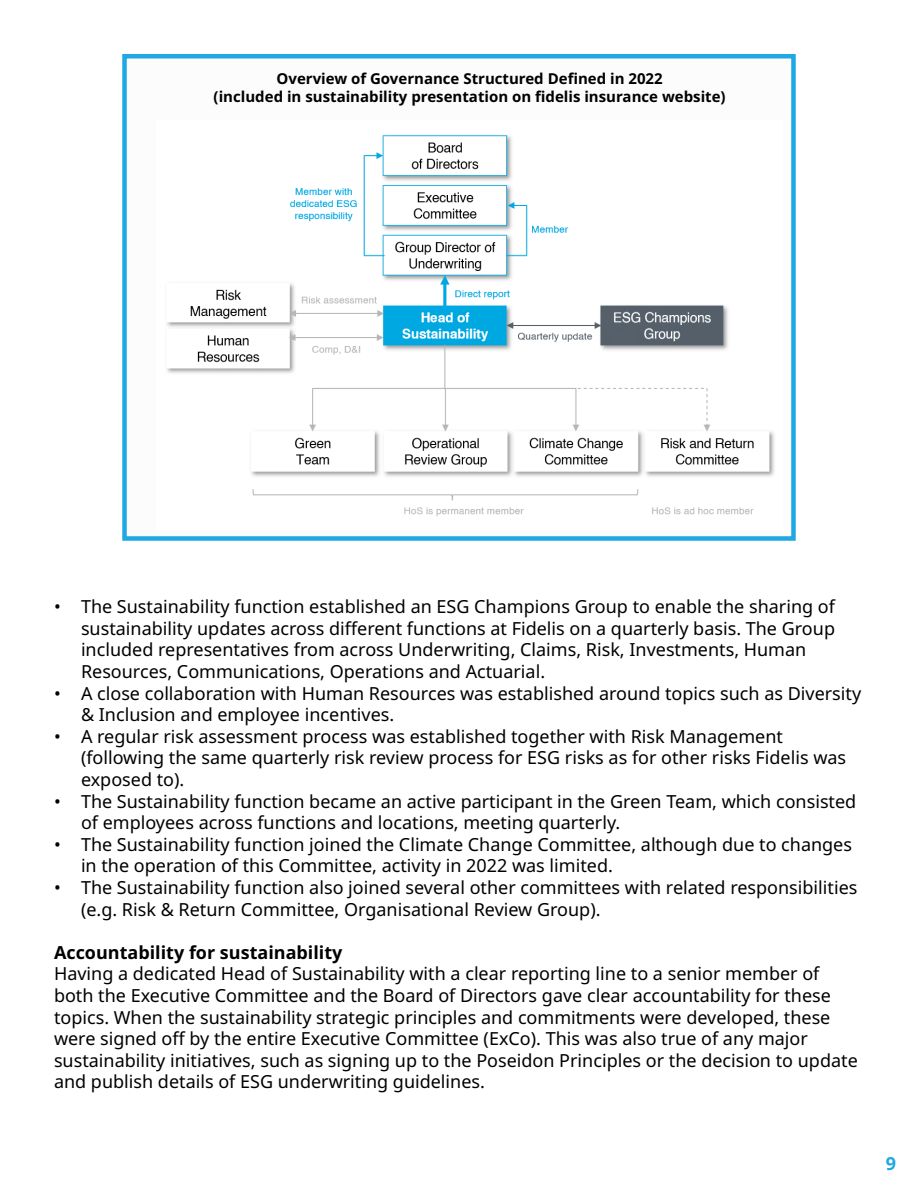
<style>
.page{position:relative;width:918px;height:1188px;background:#fff}
.page>*{position:absolute;margin:0;border:0;box-sizing:border-box;transform-origin:0 0}
.t1{font:18px/21.6px "Noto Sans";color:#000}
.t2{font:700 18px "Noto Sans";color:#000}
.t3{font:700 18px "Noto Sans";color:#1ea8e3}
.t4{font:700 15px/18px "Noto Sans";color:#000;text-align:center}
</style>
<div class="page">
<div style="left:122px;top:54px;width:674px;height:487px;background:#fcfcfc;border:4px solid #1fa8e3"></div>
<img style="left:167px;top:135px;width:607px;height:381px">
<p class="t4" style="left:214px;top:69px;width:514px">Overview of Governance Structured Defined in 2022<br>(included in sustainability presentation on fidelis insurance website)</p>
<p class="t1" style="left:81px;top:596px;width:756px;text-indent:-27px">• The Sustainability function established an ESG Champions Group to enable the sharing of sustainability updates across different functions at Fidelis on a quarterly basis. The Group included representatives from across Underwriting, Claims, Risk, Investments, Human Resources, Communications, Operations and Actuarial.</p>
<p class="t1" style="left:81px;top:683px;width:782px;text-indent:-27px">• A close collaboration with Human Resources was established around topics such as Diversity &amp; Inclusion and employee incentives.</p>
<p class="t1" style="left:81px;top:726px;width:767px;text-indent:-27px">• A regular risk assessment process was established together with Risk Management (following the same quarterly risk review process for ESG risks as for other risks Fidelis was exposed to).</p>
<p class="t1" style="left:81px;top:791px;width:777px;text-indent:-27px">• The Sustainability function became an active participant in the Green Team, which consisted of employees across functions and locations, meeting quarterly.</p>
<p class="t1" style="left:81px;top:834px;width:773px;text-indent:-27px">• The Sustainability function joined the Climate Change Committee, although due to changes in the operation of this Committee, activity in 2022 was limited.</p>
<p class="t1" style="left:81px;top:877px;width:778px;text-indent:-27px">• The Sustainability function also joined several other committees with related responsibilities (e.g. Risk &amp; Return Committee, Organisational Review Group).</p>
<p class="t2" style="left:54px;top:940px;width:290px">Accountability for sustainability</p>
<p class="t1" style="left:54px;top:964px;width:805px">Having a dedicated Head of Sustainability with a clear reporting line to a senior member of both the Executive Committee and the Board of Directors gave clear accountability for these topics. When the sustainability strategic principles and commitments were developed, these were signed off by the entire Executive Committee (ExCo). This was also true of any major sustainability initiatives, such as signing up to the Poseidon Principles or the decision to update and publish details of ESG underwriting guidelines.</p>
<p class="t3" style="left:886px;top:1151px;width:12px">9</p>
</div>
